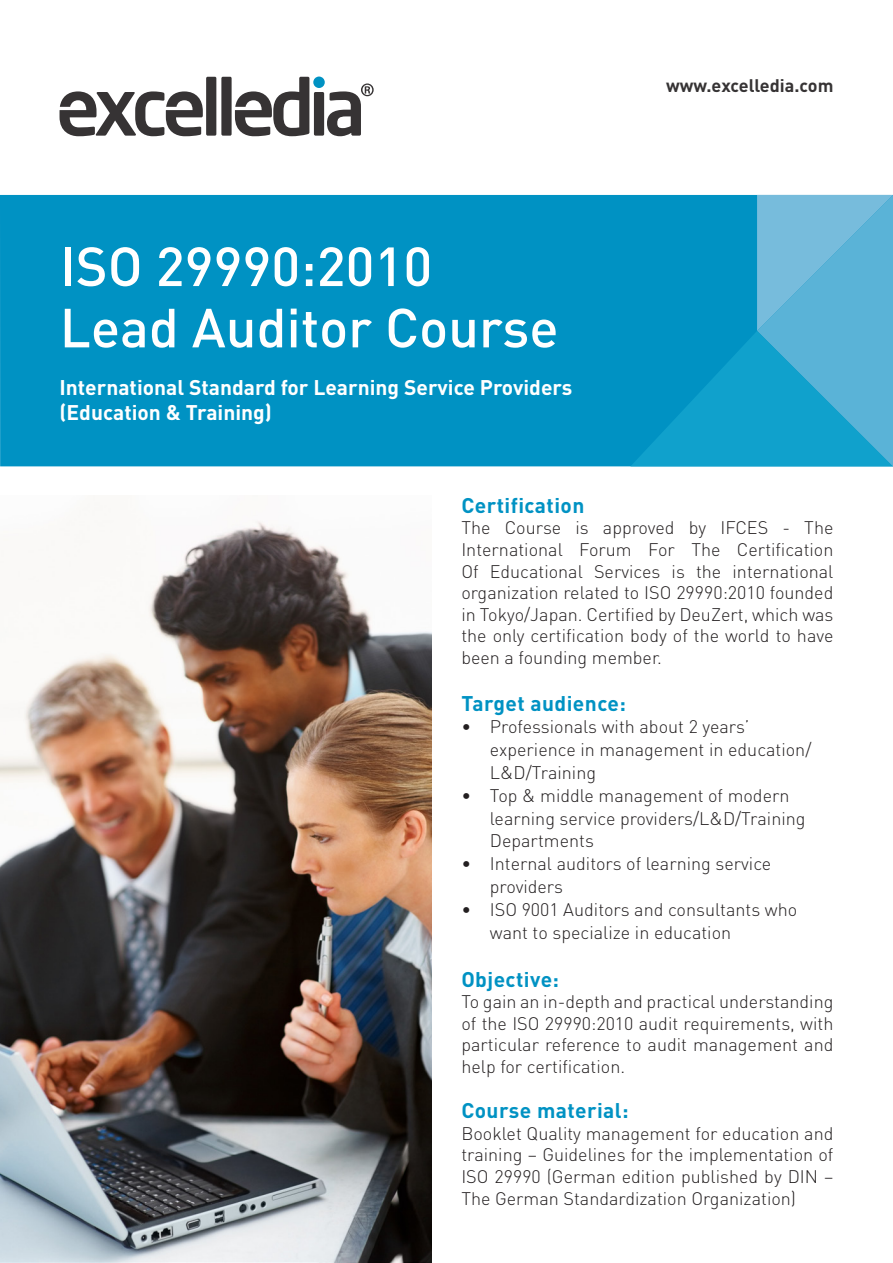
<style>
.page{position:relative;width:893px;height:1263px;background:#fff}
.page>*{position:absolute;margin:0;border:0;box-sizing:border-box;transform-origin:0 0}
.t1{font:500 54.15px/61.3px "DIN";color:#fff}
.t2{font:700 21px/25.2px "DIN";color:#fff}
.t3{font:700 21px "DIN";letter-spacing:.02em;color:#0092c3}
.t4{font:300 18px/21.6px "DIN";color:#231f20}
.t5{font:700 18px "DIN";color:#363334}
</style>
<div class="page">
<img style="left:0;top:521px;width:432px;height:741px">
<svg style="left:60px;top:91px;width:143px;height:45px"></svg>
<div style="left:206px;top:77px;width:10px;height:59px;background:#363334;border-radius:2px"></div>
<div style="left:221px;top:77px;width:11px;height:59px;background:#363334;border-radius:2px"></div>
<svg style="left:235px;top:77px;width:74px;height:59px"></svg>
<div style="left:314px;top:92px;width:10px;height:44px;background:#363334;border-radius:2px"></div>
<div style="left:313px;top:77px;width:12px;height:11px;background:#0092c3;border-radius:50%"></div>
<svg style="left:327px;top:83px;width:47px;height:53px"></svg>
<div style="left:0;top:195px;width:893px;height:271px;background:#0092c3"></div>
<svg style="left:631px;top:195px;width:262px;height:271px"></svg>
<p class="t1" style="left:60px;top:234px;width:500px">ISO 29990:2010<br>Lead Auditor Course</p>
<p class="t2" style="left:60px;top:374px;width:514px">International Standard for Learning Service Providers (Education &amp; Training)</p>
<p class="t5" style="left:666px;top:73px;width:169px">www.excelledia.com</p>
<p class="t3" style="left:461px;top:491px;width:125px">Certification</p>
<p class="t4" style="left:461px;top:517px;width:374px;text-align:justify">The Course is approved by IFCES - The International Forum For The Certification Of Educational Services is the international organization related to ISO 29990:2010 founded in Tokyo/Japan. Certified by DeuZert, which was the only certification body of the world to have been a founding member.</p>
<p class="t3" style="left:461px;top:689px;width:166px">Target audience:</p>
<p class="t4" style="left:490px;top:715px;width:323px;line-height:22.8px;text-indent:-28px">• Professionals with about 2 years’ experience in management in education/<br>L&amp;D/Training</p>
<p class="t4" style="left:490px;top:784px;width:317px;line-height:22.8px;text-indent:-28px">• Top &amp; middle management of modern learning service providers/L&amp;D/Training<br>Departments</p>
<p class="t4" style="left:490px;top:852px;width:283px;line-height:22.8px;text-indent:-28px">• Internal auditors of learning service providers</p>
<p class="t4" style="left:490px;top:898px;width:309px;line-height:22.8px;text-indent:-28px">• ISO 9001 Auditors and consultants who want to specialize in education</p>
<p class="t3" style="left:461px;top:965px;width:99px">Objective:</p>
<p class="t4" style="left:461px;top:991px;width:374px;text-align:justify">To gain an in-depth and practical understanding of the ISO 29990:2010 audit requirements, with particular reference to audit management and help for certification.</p>
<p class="t3" style="left:461px;top:1097px;width:169px">Course material:</p>
<p class="t4" style="left:461px;top:1122px;width:374px;text-align:justify">Booklet Quality management for education and training – Guidelines for the implementation of ISO 29990 (German edition published by DIN – The German Standardization Organization)</p>
</div>
